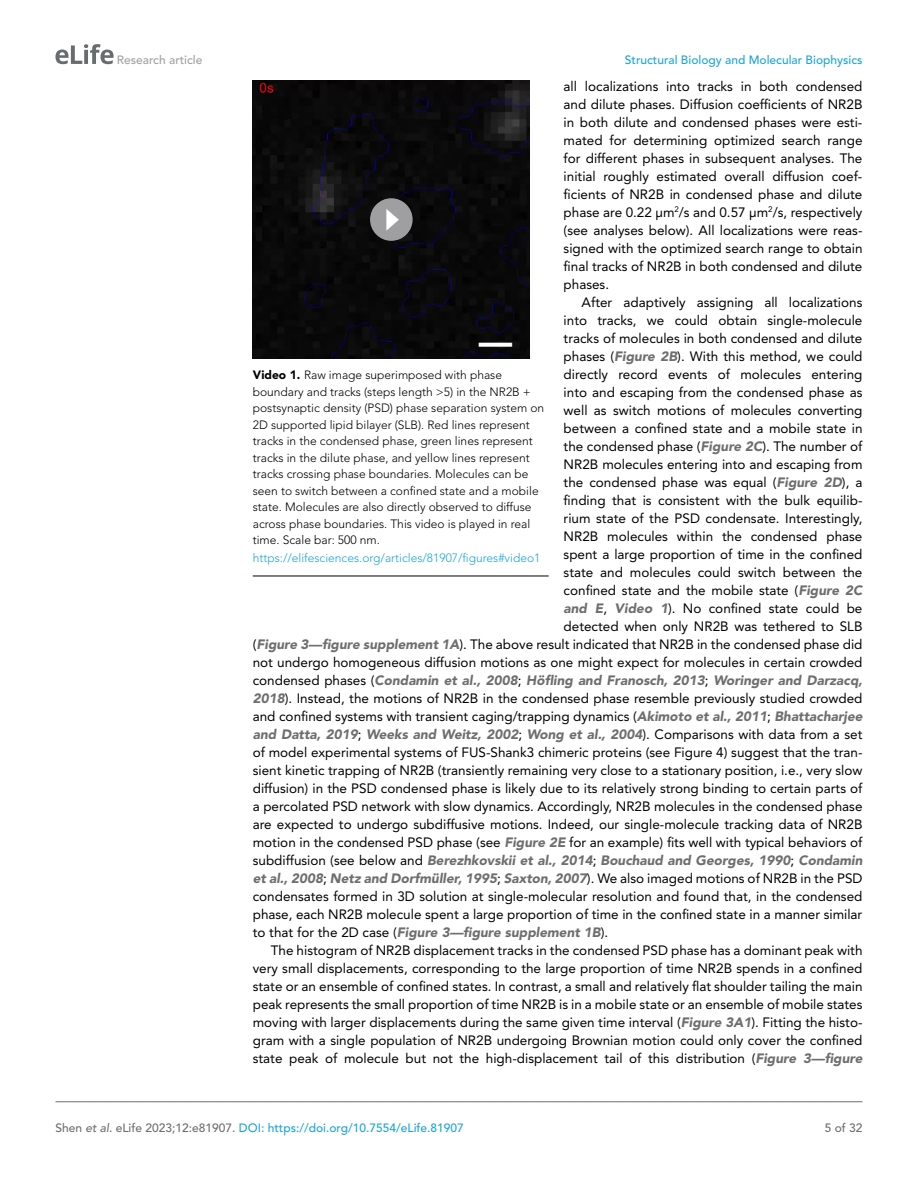
<style>
.page{position:relative;width:918px;height:1188px;background:#fff}
.page>*{position:absolute;margin:0;border:0;box-sizing:border-box;transform-origin:0 0}
.t1{font:13.5px/18px "Avenir LT Std";color:#000;text-align:justify}
.t2{font:italic 900 13.5px "Avenir LT Std";color:#6e6e70}
.t3{font:300 12px/16.5px "Avenir LT Std";color:#000}
.t4{font:500 12px "Avenir LT Std";color:#1ea4d7}
.t5{font:300 12px "Avenir LT Std";color:#1ea4d7}
.t6{font:500 12px "Avenir LT Std";color:#a3a09f}
.t7{font:500 12px "Avenir LT Std";color:#6e6e70}
.s1{font-weight:900;font-style:italic;color:#6e6e70}
.s2{font-weight:400;font-style:normal;color:#000}
.s3{font-weight:900}
.s4{color:#6e6e70}
.s5{font-style:italic;color:#6e6e70}
</style>
<div class="page">
<svg style="left:55px;top:44px;width:59px;height:20px"></svg>
<hr style="left:56px;top:1101px;width:806px;height:1px;background:#6e6e70">
<hr style="left:253px;top:576px;width:296px;height:1px;background:#000">
<img style="left:253px;top:81px;width:277px;height:277px">
<div style="left:370px;top:198px;width:43px;height:43px;background:#9f9ea0;border-radius:50%"></div>
<svg style="left:386px;top:209px;width:13px;height:22px"></svg>
<p class="t6" style="left:117px;top:53px;width:87px">Research article</p>
<p class="t4" style="left:625px;top:53px;width:239px">Structural Biology and Molecular Biophysics</p>
<p class="t1" style="left:564px;top:78px;width:300px">all localizations into tracks in both condensed and dilute phases. Diffusion coefficients of NR2B in both dilute and condensed phases were esti&shy;mated for determining optimized search range for different phases in subsequent analyses. The initial roughly estimated overall diffusion coef&shy;ficients of NR2B in condensed phase and dilute phase are 0.22 μm<sup>2</sup>/s and 0.57 μm<sup>2</sup>/s, respectively (see analyses below). All localizations were reas&shy;signed with the optimized search range to obtain final tracks of NR2B in both condensed and dilute phases.</p>
<p class="t1" style="left:582px;top:294px;width:282px">After adaptively assigning all localizations</p>
<p class="t1" style="left:564px;top:312px;width:300px">into tracks, we could obtain single-molecule</p>
<p class="t1" style="left:564px;top:330px;width:300px">tracks of molecules in both condensed and dilute</p>
<p class="t1" style="left:564px;top:348px;width:300px">phases (<span class="s1">Figure 2B</span>). With this method, we could</p>
<p class="t1" style="left:564px;top:366px;width:300px">directly record events of molecules entering</p>
<p class="t1" style="left:564px;top:384px;width:300px">into and escaping from the condensed phase as</p>
<p class="t1" style="left:564px;top:402px;width:300px">well as switch motions of molecules converting</p>
<p class="t1" style="left:564px;top:420px;width:300px">between a confined state and a mobile state in</p>
<p class="t1" style="left:564px;top:438px;width:300px">the condensed phase (<span class="s1">Figure 2C</span>). The number of</p>
<p class="t1" style="left:564px;top:456px;width:300px">NR2B molecules entering into and escaping from</p>
<p class="t1" style="left:564px;top:474px;width:300px">the condensed phase was equal (<span class="s1">Figure 2D</span>), a</p>
<p class="t1" style="left:564px;top:492px;width:300px">finding that is consistent with the bulk equilib-</p>
<p class="t1" style="left:564px;top:510px;width:300px">rium state of the PSD condensate. Interestingly,</p>
<p class="t1" style="left:564px;top:528px;width:300px">NR2B molecules within the condensed phase</p>
<p class="t1" style="left:564px;top:546px;width:300px">spent a large proportion of time in the confined</p>
<p class="t1" style="left:564px;top:564px;width:300px">state and molecules could switch between the</p>
<p class="t1" style="left:564px;top:582px;width:300px">confined state and the mobile state (<span class="s1">Figure 2C</span></p>
<p class="t1" style="left:564px;top:600px;width:300px"><span class="s1">and E</span>, <span class="s1">Video 1</span>). No confined state could be</p>
<p class="t1" style="left:564px;top:618px;width:300px">detected when only NR2B was tethered to SLB</p>
<p class="t1" style="left:253px;top:636px;width:611px">(<span class="s1">Figure 3—figure supplement 1A</span>). The above result indicated that NR2B in the condensed phase did</p>
<p class="t1" style="left:253px;top:654px;width:611px">not undergo homogeneous diffusion motions as one might expect for molecules in certain crowded</p>
<p class="t2" style="left:253px;top:672px;width:611px"><span class="s2">condensed phases (</span>Condamin et al., 2008<span class="s2">;</span> Höfling and Franosch, 2013<span class="s2">;</span> Woringer and Darzacq,</p>
<p class="t1" style="left:253px;top:690px;width:611px"><span class="s1">2018</span>). Instead, the motions of NR2B in the condensed phase resemble previously studied crowded</p>
<p class="t1" style="left:253px;top:708px;width:611px">and confined systems with transient caging/trapping dynamics (<span class="s1">Akimoto et al., 2011</span>; <span class="s1">Bhattacharjee</span></p>
<p class="t2" style="left:253px;top:726px;width:611px">and Datta, 2019<span class="s2">;</span> Weeks and Weitz, 2002<span class="s2">;</span> Wong et al., 2004<span class="s2">). Comparisons with data from a set</span></p>
<p class="t1" style="left:253px;top:743px;width:611px">of model experimental systems of FUS-Shank3 chimeric proteins (see Figure 4) suggest that the tran-</p>
<p class="t1" style="left:253px;top:761px;width:611px">sient kinetic trapping of NR2B (transiently remaining very close to a stationary position, i.e., very slow</p>
<p class="t1" style="left:253px;top:779px;width:611px">diffusion) in the PSD condensed phase is likely due to its relatively strong binding to certain parts of</p>
<p class="t1" style="left:253px;top:797px;width:611px">a percolated PSD network with slow dynamics. Accordingly, NR2B molecules in the condensed phase</p>
<p class="t1" style="left:253px;top:815px;width:611px">are expected to undergo subdiffusive motions. Indeed, our single-molecule tracking data of NR2B</p>
<p class="t1" style="left:253px;top:833px;width:611px">motion in the condensed PSD phase (see <span class="s1">Figure 2E</span> for an example) fits well with typical behaviors of</p>
<p class="t2" style="left:253px;top:852px;width:611px"><span class="s2">subdiffusion (see below and</span> Berezhkovskii et al., 2014<span class="s2">;</span> Bouchaud and Georges, 1990<span class="s2">;</span> Condamin</p>
<p class="t2" style="left:253px;top:870px;width:611px">et al., 2008<span class="s2">;</span> Netz and Dorfmüller, 1995<span class="s2">;</span> Saxton, 2007<span class="s2">). We also imaged motions of NR2B in the PSD</span></p>
<p class="t1" style="left:253px;top:887px;width:611px">condensates formed in 3D solution at single-molecular resolution and found that, in the condensed</p>
<p class="t1" style="left:253px;top:905px;width:611px">phase, each NR2B molecule spent a large proportion of time in the confined state in a manner similar</p>
<p class="t2" style="left:253px;top:924px;width:357px"><span class="s2">to that for the 2D case (</span>Figure 3—figure supplement 1B<span class="s2">).</span></p>
<p class="t1" style="left:271px;top:941px;width:593px">The histogram of NR2B displacement tracks in the condensed PSD phase has a dominant peak with</p>
<p class="t1" style="left:253px;top:959px;width:611px">very small displacements, corresponding to the large proportion of time NR2B spends in a confined</p>
<p class="t1" style="left:253px;top:977px;width:611px">state or an ensemble of confined states. In contrast, a small and relatively flat shoulder tailing the main</p>
<p class="t1" style="left:253px;top:995px;width:611px">peak represents the small proportion of time NR2B is in a mobile state or an ensemble of mobile states</p>
<p class="t1" style="left:253px;top:1013px;width:611px">moving with larger displacements during the same given time interval (<span class="s1">Figure 3A1</span>). Fitting the histo-</p>
<p class="t1" style="left:253px;top:1031px;width:611px">gram with a single population of NR2B undergoing Brownian motion could only cover the confined</p>
<p class="t1" style="left:253px;top:1049px;width:611px">state peak of molecule but not the high-displacement tail of this distribution (<span class="s1">Figure 3—figure</span></p>
<p class="t3" style="left:253px;top:367px;width:293px"><span class="s3">Video 1.</span> Raw image superimposed with phase boundary and tracks (steps length &gt;5) in the NR2B + postsynaptic density (PSD) phase separation system on 2D supported lipid bilayer (SLB). Red lines represent tracks in the condensed phase, green lines represent tracks in the dilute phase, and yellow lines represent tracks crossing phase boundaries. Molecules can be seen to switch between a confined state and a mobile state. Molecules are also directly observed to diffuse across phase boundaries. This video is played in real time. Scale bar: 500 nm.</p>
<p class="t5" style="left:253px;top:551px;width:289px">https://elifesciences.org/articles/81907/figures#video1</p>
<p class="t4" style="left:56px;top:1121px;width:410px"><span class="s4">Shen</span> <span class="s5">et al</span><span class="s4">. eLife 2023;12:e81907.</span> DOI: https://doi.org/10.7554/eLife.81907</p>
<p class="t7" style="left:825px;top:1121px;width:39px">5 of 32</p>
</div>
